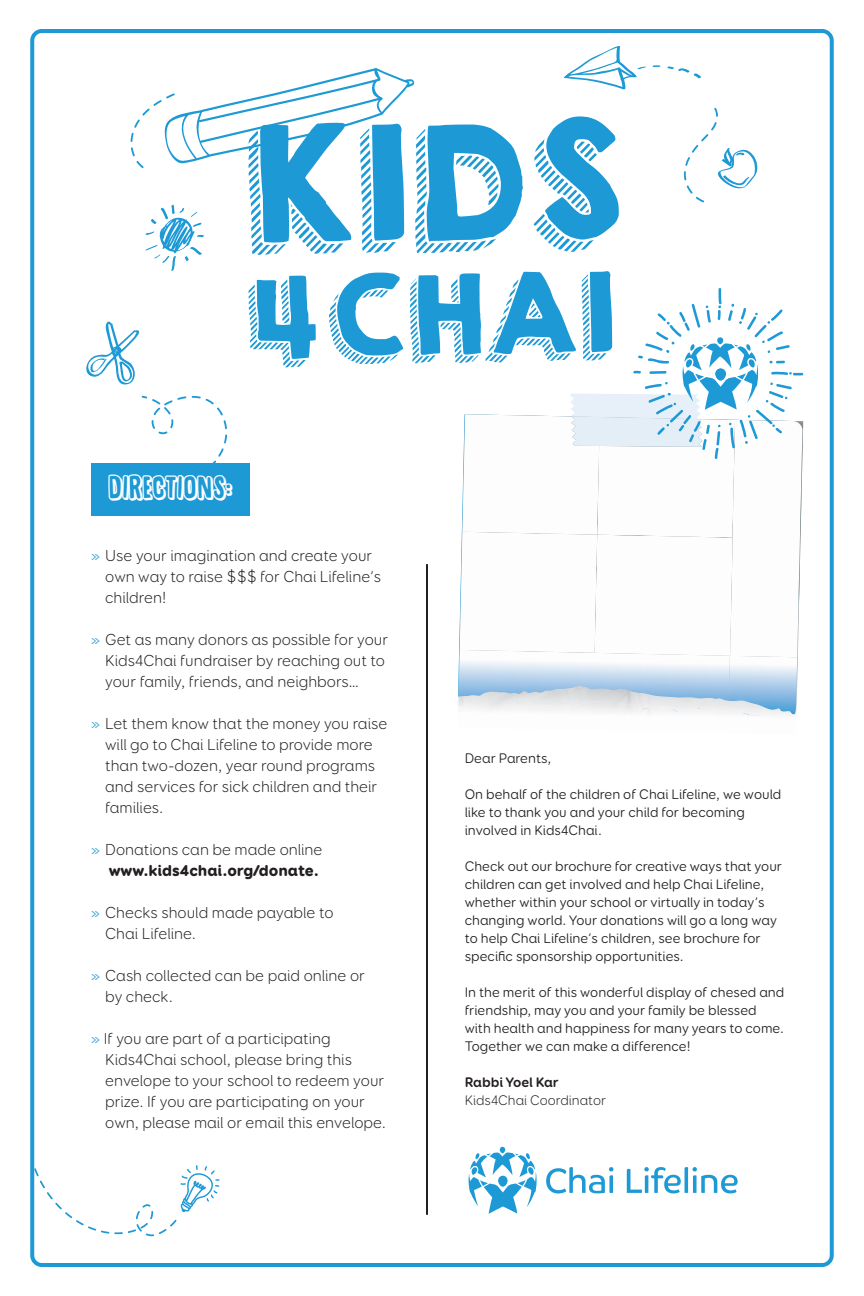
<style>
.page{position:relative;width:864px;height:1296px;background:#fff}
.page>*{position:absolute;margin:0;border:0;box-sizing:border-box;transform-origin:0 0}
.t1{font:143.6px "KGHAPPY";color:#1d99d6}
.t2{font:99.4px "KGHAPPY";color:#1d99d6}
.t3{font:24px "Sugarpunch DEMO";color:#fff}
.t4{font:300 16px/21px "Booster Next FY";color:#231f20}
.t5{font:900 16px/21px "Booster Next FY";color:#231f20;text-align:right}
.t6{font:14px/18px "Booster Next FY";color:#231f20}
.t7{font:300 14px "Booster Next FY";color:#231f20}
.t8{font:700 14px "Booster Next FY";color:#231f20}
.s1{color:#1d99d6}
.s2{font-weight:300;color:#1d99d6}
.s3{font-weight:300}
</style>
<div class="page">
<div style="left:30px;top:29px;width:804px;height:1238px;border:4px solid #1d99d6;border-radius:10px"></div>
<svg style="left:564px;top:46px;width:137px;height:43px"></svg>
<svg style="left:86px;top:321px;width:53px;height:64px"></svg>
<svg style="left:468px;top:1147px;width:69px;height:67px"></svg>
<svg style="left:546px;top:1167px;width:67px;height:26px"></svg>
<svg style="left:627px;top:1167px;width:111px;height:26px"></svg>
<hr style="left:426px;top:564px;width:2px;height:651px;background:#231f20">
<div style="left:91px;top:463px;width:159px;height:52px;background:#1d99d6"></div>
<img style="left:797px;top:658px;width:1px;height:14px">
<img style="left:462px;top:414px;width:108px;height:118px">
<img style="left:597px;top:459px;width:12px;height:76px">
<img style="left:732px;top:459px;width:71px;height:199px">
<img style="left:460px;top:532px;width:137px;height:118px">
<img style="left:595px;top:535px;width:138px;height:121px">
<img style="left:459px;top:650px;width:271px;height:37px">
<img style="left:729px;top:656px;width:68px;height:56px">
<img style="left:458px;top:687px;width:338px;height:30px">
<svg style="left:145px;top:204px;width:59px;height:67px"></svg>
<svg style="left:142px;top:396px;width:85px;height:67px"></svg>
<svg style="left:718px;top:288px;width:4px;height:17px"></svg>
<svg style="left:570px;top:303px;width:234px;height:156px"></svg>
<svg style="left:684px;top:108px;width:74px;height:94px"></svg>
<svg style="left:131px;top:67px;width:283px;height:101px"></svg>
<svg style="left:34px;top:1165px;width:186px;height:71px"></svg>
<h1 class="t1" style="left:241px;top:74px;width:382px;rotate:-1deg">KIDS</h1>
<h2 class="t2" style="left:244px;top:241px;width:372px;rotate:-1deg">4CHAI</h2>
<h3 class="t3" style="left:108px;top:469px;width:125px">DIRECTIONS:</h3>
<p class="t4" style="left:105px;top:545px;width:278px;text-indent:-14px"><span class="s1">»</span> Use your imagination and create your own way to raise $$$ for Chai Lifeline’s children!</p>
<p class="t4" style="left:105px;top:629px;width:285px;text-indent:-14px"><span class="s1">»</span> Get as many donors as possible for your<br>Kids4Chai fundraiser by reaching out to your family, friends, and neighbors…</p>
<p class="t4" style="left:105px;top:713px;width:284px;text-indent:-14px"><span class="s1">»</span> Let them know that the money you raise will go to Chai Lifeline to provide more than two-dozen, year round programs and services for sick children and their families.</p>
<p class="t5" style="left:91px;top:839px;width:233px"><span class="s2">»</span> <span class="s3">Donations can be made online </span>www.kids4chai.org/donate.</p>
<p class="t4" style="left:105px;top:902px;width:230px;text-indent:-14px"><span class="s1">»</span> Checks should made payable to<br>Chai Lifeline.</p>
<p class="t4" style="left:105px;top:965px;width:261px;text-indent:-14px"><span class="s1">»</span> Cash collected can be paid online or by check.</p>
<p class="t4" style="left:105px;top:1028px;width:282px;text-indent:-14px"><span class="s1">»</span> If you are part of a participating Kids4Chai school, please bring this envelope to your school to redeem your prize. If you are participating on your own, please mail or email this envelope.</p>
<p class="t6" style="left:465px;top:749px;width:88px">Dear Parents,</p>
<p class="t6" style="left:465px;top:785px;width:318px">On behalf of the children of Chai Lifeline, we would like to thank you and your child for becoming involved in Kids4Chai.</p>
<p class="t6" style="left:465px;top:857px;width:319px">Check out our brochure for creative ways that your children can get involved and help Chai Lifeline, whether within your school or virtually in today’s changing world. Your donations will go a long way to help Chai Lifeline’s children, see brochure for specific sponsorship opportunities.</p>
<p class="t6" style="left:465px;top:983px;width:321px">In the merit of this wonderful display of chesed and friendship, may you and your family be blessed with health and happiness for many years to come.<br>Together we can make a difference!</p>
<p class="t8" style="left:465px;top:1073px;width:95px">Rabbi Yoel Kar</p>
<p class="t7" style="left:465px;top:1092px;width:143px">Kids4Chai Coordinator</p>
</div>
